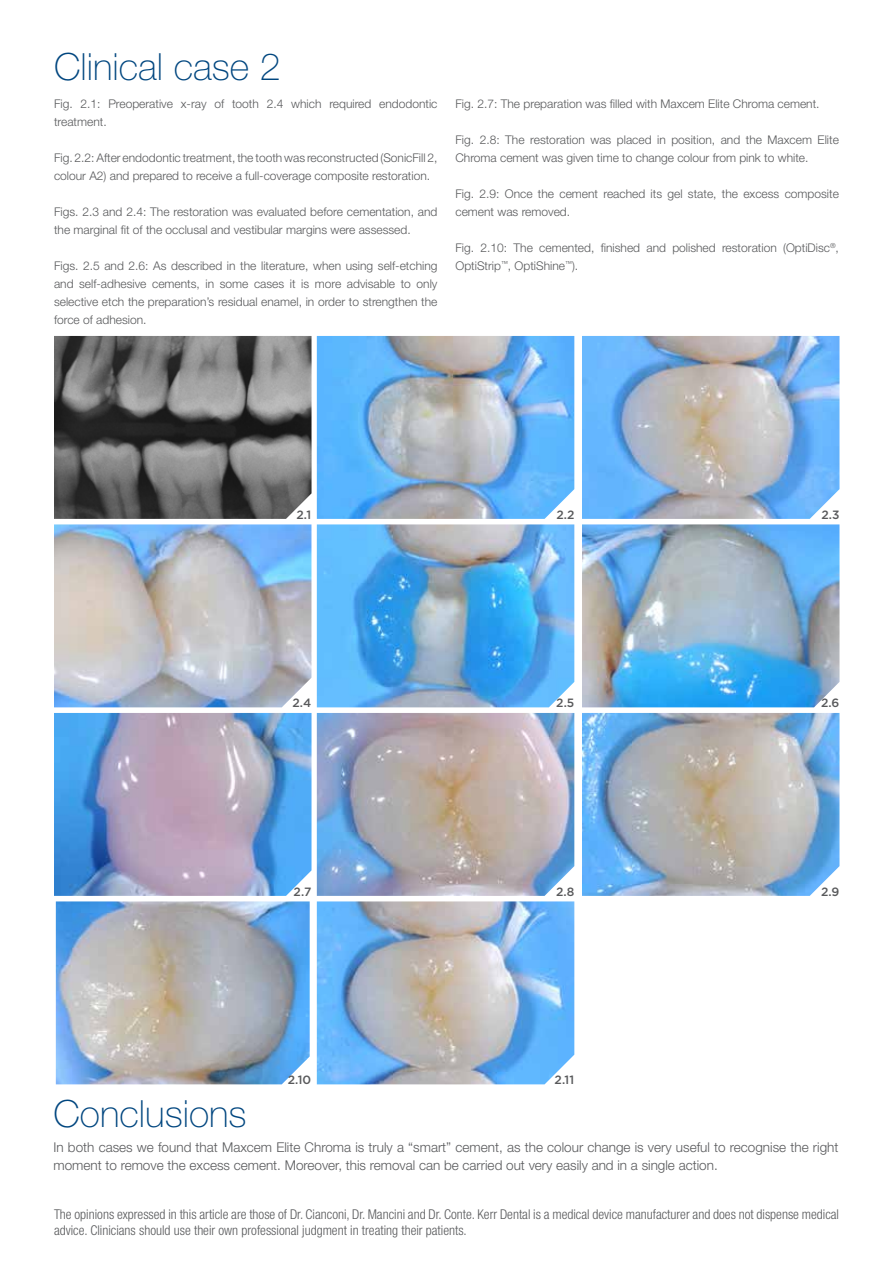
<style>
.page{position:relative;width:893px;height:1263px;background:#fff}
.page>*{position:absolute;margin:0;border:0;box-sizing:border-box;transform-origin:0 0}
.t1{font:100 37.5px "Helvetica Neue LT Std";color:#00467f}
.t2{font:300 condensed 13.5px/16.2px "Helvetica Neue LT Std";color:#58595b}
.t3{font:300 13.5px/18px "Helvetica Neue LT Std";color:#58595b}
.t4{font:300 12px/18px "Helvetica Neue LT Std";color:#58595b}
.t5{font:500 12px "Gotham";color:#58595b}
</style>
<div class="page">
<img style="left:54px;top:713px;width:258px;height:183px">
<img style="left:317px;top:713px;width:257px;height:183px">
<img style="left:582px;top:713px;width:257px;height:183px">
<img style="left:56px;top:901px;width:254px;height:183px">
<img style="left:54px;top:336px;width:258px;height:183px">
<img style="left:317px;top:336px;width:257px;height:183px">
<img style="left:582px;top:336px;width:257px;height:183px">
<img style="left:54px;top:524px;width:257px;height:183px">
<img style="left:317px;top:524px;width:257px;height:183px">
<img style="left:582px;top:524px;width:257px;height:183px">
<img style="left:317px;top:901px;width:257px;height:183px">
<h1 class="t1" style="left:54px;top:45px;width:228px">Clinical case 2</h1>
<p class="t4" style="left:54px;top:94px;width:385px">Fig. 2.1: Preoperative x-ray of tooth 2.4 which required endodontic treatment.</p>
<p class="t4" style="left:54px;top:148px;width:385px">Fig. 2.2: After endodontic treatment, the tooth was reconstructed (SonicFill 2, colour A2) and prepared to receive a full-coverage composite restoration.</p>
<p class="t4" style="left:54px;top:202px;width:385px">Figs. 2.3 and 2.4: The restoration was evaluated before cementation, and the marginal fit of the occlusal and vestibular margins were assessed.</p>
<p class="t4" style="left:54px;top:256px;width:385px;text-align:justify">Figs. 2.5 and 2.6: As described in the literature, when using self-etching and self-adhesive cements, in some cases it is more advisable to only selective etch the preparation’s residual enamel, in order to strengthen the force of adhesion.</p>
<p class="t4" style="left:455px;top:94px;width:366px">Fig. 2.7: The preparation was filled with Maxcem Elite Chroma cement.</p>
<p class="t4" style="left:455px;top:130px;width:385px">Fig. 2.8: The restoration was placed in position, and the Maxcem Elite<br>Chroma cement was given time to change colour from pink to white.</p>
<p class="t4" style="left:455px;top:184px;width:385px">Fig. 2.9: Once the cement reached its gel state, the excess composite cement was removed.</p>
<p class="t4" style="left:455px;top:238px;width:385px">Fig. 2.10: The cemented, finished and polished restoration (OptiDisc<sup>®</sup>,<br>OptiStrip<sup>™</sup>, OptiShine<sup>™</sup>).</p>
<p class="t5" style="left:297px;top:507px;width:16px">2.1</p>
<p class="t5" style="left:556px;top:507px;width:19px">2.2</p>
<p class="t5" style="left:293px;top:695px;width:20px">2.4</p>
<p class="t5" style="left:556px;top:695px;width:20px">2.5</p>
<p class="t5" style="left:294px;top:884px;width:19px">2.7</p>
<p class="t5" style="left:556px;top:884px;width:20px">2.8</p>
<p class="t5" style="left:288px;top:1072px;width:25px">2.10</p>
<p class="t5" style="left:555px;top:1072px;width:21px">2.11</p>
<p class="t5" style="left:821px;top:507px;width:19px">2.3</p>
<p class="t5" style="left:821px;top:695px;width:20px">2.6</p>
<p class="t5" style="left:821px;top:884px;width:20px">2.9</p>
<h1 class="t1" style="left:53px;top:1092px;width:195px">Conclusions</h1>
<p class="t3" style="left:53px;top:1138px;width:786px">In both cases we found that Maxcem Elite Chroma is truly a “smart” cement, as the colour change is very useful to recognise the right moment to remove the excess cement. Moreover, this removal can be carried out very easily and in a single action.</p>
<p class="t2" style="left:54px;top:1205px;width:787px">The opinions expressed in this article are those of Dr. Cianconi, Dr. Mancini and Dr. Conte. Kerr Dental is a medical device manufacturer and does not dispense medical advice. Clinicians should use their own professional judgment in treating their patients.</p>
</div>
